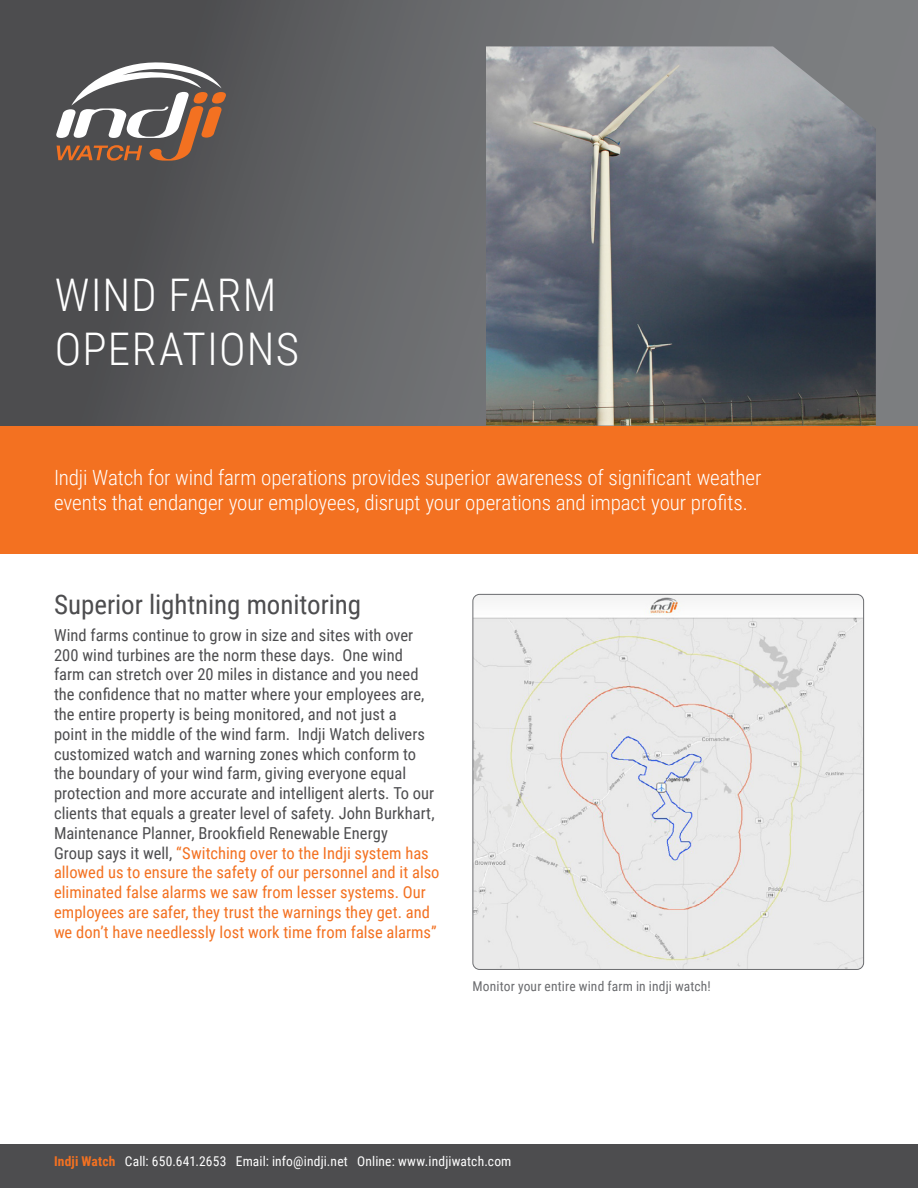
<style>
.page{position:relative;width:918px;height:1188px;background:#fff}
.page>*{position:absolute;margin:0;border:0;box-sizing:border-box;transform-origin:0 0}
.LARGE_HEADLINE__30px{font:300 45px/54px "Roboto Condensed";letter-spacing:.03em;color:#fff}
.Grey_Subhead_Text__18px{font:27px "Roboto Condensed";color:#4d4d4f}
.Call_out_text___14px{font:300 21px/25.2px "Roboto Condensed";letter-spacing:-.005em;color:#fff}
.Body_copy___11px{font:16.5px/19.8px "Roboto Condensed";color:#4d4d4f}
.Caption_copy__9px{font:13.5px "Roboto Condensed";letter-spacing:.01em;color:#fff}
.Caption_copy__9px-2{font:13.5px "Roboto Condensed";letter-spacing:.01em;color:#6b6c6f}
.s1{color:#f37121}
.s2{font-weight:700;color:#f37121}
</style>
<div class="page">
<img style="left:473px;top:594px;width:391px;height:375px">
<div style="left:472px;top:594px;width:392px;height:376px;border:1px solid #6b6c6f;border-radius:7px"></div>
<div style="left:0;top:0;width:918px;height:467px;background:linear-gradient(to right,#4c4c4e,#848688)"></div>
<svg style="left:56px;top:55px;width:170px;height:106px"></svg>
<div style="left:0;top:426px;width:918px;height:128px;background:#f37121"></div>
<img style="left:486px;top:46px;width:390px;height:380px">
<div style="left:0;top:1145px;width:918px;height:43px;background:#4d4d4f"></div>
<p class="LARGE_HEADLINE__30px" style="left:55px;top:266px;width:246px">WIND FARM<br>OPERATIONS</p>
<p class="Call_out_text___14px" style="left:54px;top:464px;width:709px">Indji Watch for wind farm operations provides superior awareness of significant weather events that endanger your employees, disrupt your operations and impact your profits.</p>
<p class="Grey_Subhead_Text__18px" style="left:54px;top:586px;width:309px">Superior lightning monitoring</p>
<p class="Body_copy___11px" style="left:54px;top:624px;width:387px">Wind farms continue to grow in size and sites with over 200 wind turbines are the norm these days. One wind<br>farm can stretch over 20 miles in distance and you need the confidence that no matter where your employees are, the entire property is being monitored, and not just a<br>point in the middle of the wind farm. Indji Watch delivers customized watch and warning zones which conform to the boundary of your wind farm, giving everyone equal protection and more accurate and intelligent alerts. To our clients that equals a greater level of safety. John Burkhart, Maintenance Planner, Brookfield Renewable Energy<br>Group says it well, <span class="s1">“Switching over to the Indji system has allowed us to ensure the safety of our personnel and it also eliminated false alarms we saw from lesser systems. Our employees are safer, they trust the warnings they get. and we don’t have needlessly lost work time from false alarms”</span></p>
<p class="Caption_copy__9px-2" style="left:472px;top:977px;width:240px">Monitor your entire wind farm in indji watch!</p>
<p class="Caption_copy__9px" style="left:54px;top:1152px;width:459px"><span class="s2">Indji Watch</span> Call: 650.641.2653 Email: info@indji.net Online: www.indjiwatch.com</p>
</div>
